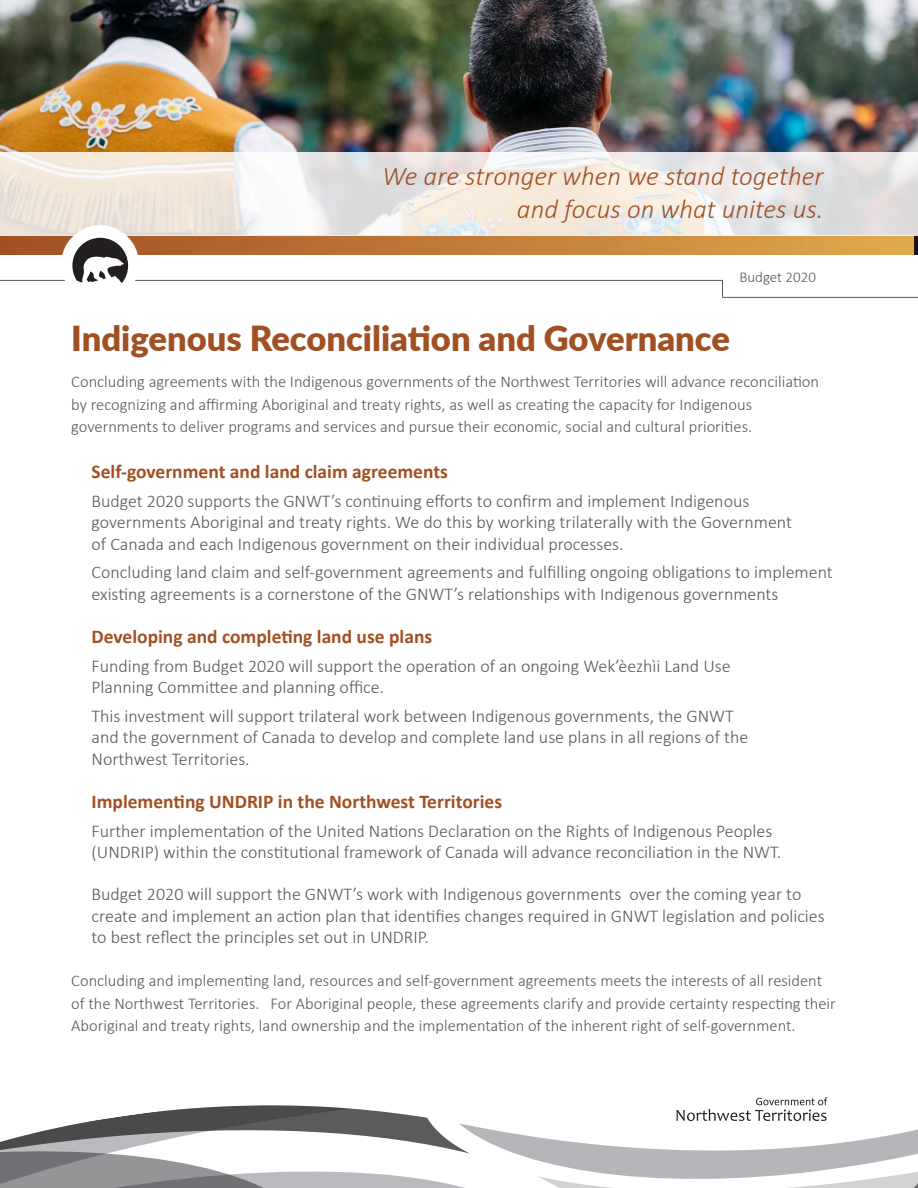
<style>
.page{position:relative;width:918px;height:1188px;background:#fff}
.page>*{position:absolute;margin:0;border:0;box-sizing:border-box;transform-origin:0 0}
.t1{font:900 34.5px "Lato";color:#a15023}
.t2{font:italic 300 27px "Calibri";color:#a15023}
.t3{font:700 19.5px "Calibri";color:#a15023}
.t4{font:300 18px/21.6px "Calibri";color:#57585a}
.t5{font:300 16.5px/22.5px "Calibri";color:#57585a}
.t6{font:300 15px "Calibri";color:#57585a}
</style>
<div class="page">
<img style="left:0;top:0;width:918px;height:255px">
<div style="left:0;top:236px;width:914px;height:19px;background:linear-gradient(to right,#a24e24,#e0a84d)"></div>
<svg style="left:0;top:152px;width:918px;height:84px"></svg>
<hr style="left:0;top:280px;width:723px;height:1px;background:#57585a">
<hr style="left:723px;top:297px;width:195px;height:1px;background:#57585a">
<svg style="left:722px;top:281px;width:1px;height:17px"></svg>
<div style="left:61px;top:225px;width:78px;height:78px;background:#fff;border-radius:50%"></div>
<svg style="left:72px;top:238px;width:56px;height:45px"></svg>
<svg style="left:0;top:1097px;width:918px;height:91px"></svg>
<p class="t2" style="left:382px;top:160px;width:443px">We are stronger when we stand together</p>
<p class="t2" style="left:517px;top:193px;width:308px">and focus on what unites us.</p>
<p class="t6" style="left:739px;top:268px;width:78px">Budget 2020</p>
<p class="t1" style="left:71px;top:313px;width:660px">Indigenous Reconciliation and Governance</p>
<p class="t5" style="left:71px;top:371px;width:749px">Concluding agreements with the Indigenous governments of the Northwest Territories will advance reconciliation by recognizing and affirming Aboriginal and treaty rights, as well as creating the capacity for Indigenous governments to deliver programs and services and pursue their economic, social and cultural priorities.</p>
<p class="t3" style="left:92px;top:458px;width:358px">Self-government and land claim agreements</p>
<p class="t4" style="left:92px;top:490px;width:702px">Budget 2020 supports the GNWT’s continuing efforts to confirm and implement Indigenous governments Aboriginal and treaty rights. We do this by working trilaterally with the Government of Canada and each Indigenous government on their individual processes.</p>
<p class="t4" style="left:92px;top:561px;width:743px">Concluding land claim and self-government agreements and fulfilling ongoing obligations to implement existing agreements is a cornerstone of the GNWT’s relationships with Indigenous governments</p>
<p class="t3" style="left:92px;top:623px;width:342px">Developing and completing land use plans</p>
<p class="t4" style="left:92px;top:655px;width:641px">Funding from Budget 2020 will support the operation of an ongoing Wek’èezhìi Land Use<br>Planning Committee and planning office.</p>
<p class="t4" style="left:92px;top:705px;width:658px">This investment will support trilateral work between Indigenous governments, the GNWT and the government of Canada to develop and complete land use plans in all regions of the<br>Northwest Territories.</p>
<p class="t3" style="left:92px;top:788px;width:412px">Implementing UNDRIP in the Northwest Territories</p>
<p class="t4" style="left:92px;top:820px;width:691px">Further implementation of the United Nations Declaration on the Rights of Indigenous Peoples (UNDRIP) within the constitutional framework of Canada will advance reconciliation in the NWT.</p>
<p class="t4" style="left:92px;top:883px;width:735px">Budget 2020 will support the GNWT’s work with Indigenous governments over the coming year to create and implement an action plan that identifies changes required in GNWT legislation and policies to best reflect the principles set out in UNDRIP.</p>
<p class="t5" style="left:71px;top:969px;width:766px">Concluding and implementing land, resources and self-government agreements meets the interests of all resident of the Northwest Territories. For Aboriginal people, these agreements clarify and provide certainty respecting their<br>Aboriginal and treaty rights, land ownership and the implementation of the inherent right of self-government.</p>
</div>
